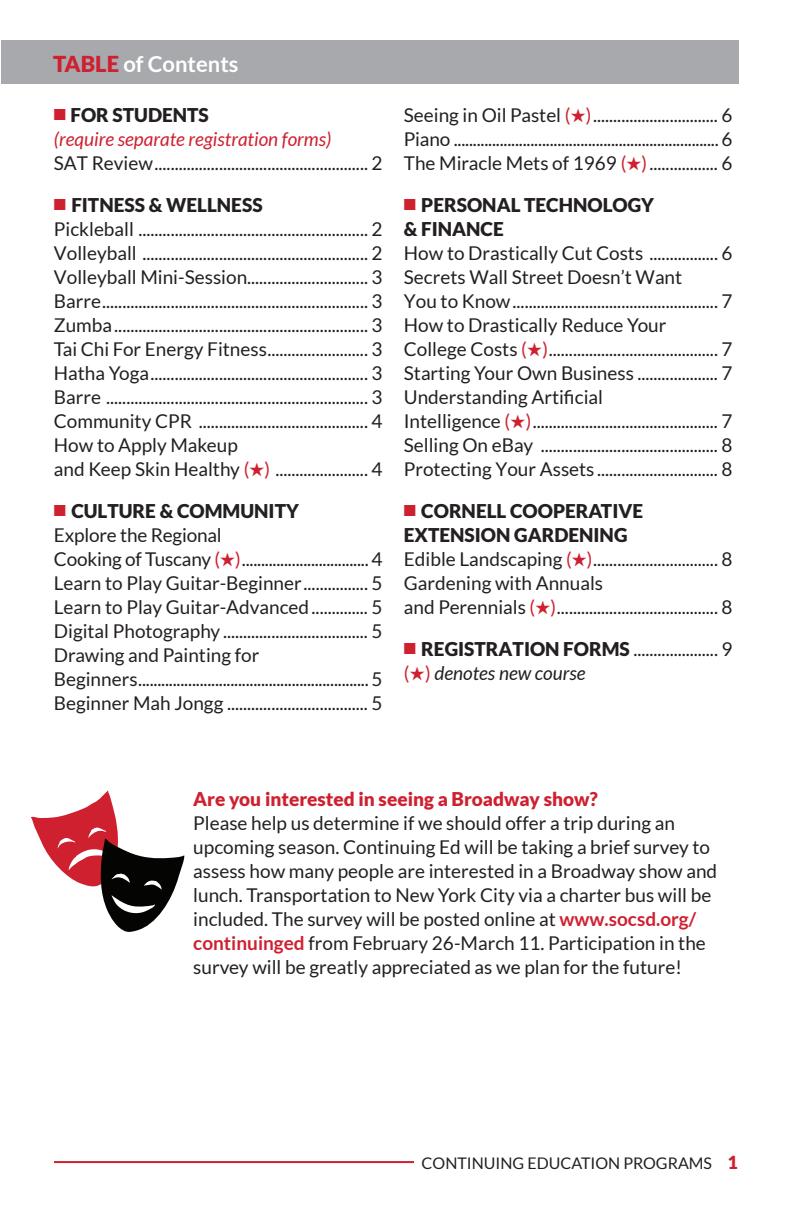
<style>
.page{position:relative;width:792px;height:1224px;background:#fff}
.page>*{position:absolute;margin:0;border:0;box-sizing:border-box;transform-origin:0 0}
.t1{font:700 22px "Lato";color:#fff}
.t2{font:19px/24px "Lato";color:#231f20}
.t3{font:italic 19px/24px "Lato";color:#cf2030}
.t4{font:900 19px "Lato";color:#cf2030}
.t5{font:900 19px/24px "Lato";color:#231f20}
.t6{font:16px "Lato";color:#231f20}
.s1{font-weight:900;color:#cf2030}
.s2{font-weight:900;font-style:normal;color:#231f20}
.s3{color:#cf2030}
.s4{font-weight:900}
.s5{font-style:italic}
.s6{font-weight:700;color:#cf2030}
.s7{font-weight:900;font-size:18px;color:#cf2030}
</style>
<div class="page">
<div style="left:1px;top:40px;width:738px;height:44px;background:#a8a9ad"></div>
<hr style="left:54px;top:1161px;width:360px;height:2px;background:#cf2030">
<svg style="left:31px;top:791px;width:154px;height:141px"></svg>
<p class="t1" style="left:53px;top:51px;width:187px"><span class="s1">TABLE</span> of Contents</p>
<p class="t3" style="left:54px;top:103px;width:279px">■ <span class="s2">FOR STUDENTS<br></span>(require separate registration forms)</p>
<p class="t2" style="left:54px;top:151px;width:330px">SAT Review..................................................... 2</p>
<p class="t2" style="left:54px;top:193px;width:330px"><span class="s3">■</span> <span class="s4">FITNESS &amp; WELLNESS<br></span>Pickleball ......................................................... 2<br>Volleyball ........................................................ 2<br>Volleyball Mini-Session.............................. 3<br>Barre.................................................................. 3<br>Zumba............................................................... 3<br>Tai Chi For Energy Fitness......................... 3<br>Hatha Yoga...................................................... 3<br>Barre ................................................................. 3<br>Community CPR .......................................... 4<br>How to Apply Makeup<br>and Keep Skin Healthy <span class="s3">(★)</span> ....................... 4</p>
<p class="t2" style="left:54px;top:499px;width:330px"><span class="s3">■</span> <span class="s4">CULTURE &amp; COMMUNITY<br></span>Explore the Regional<br>Cooking of Tuscany <span class="s3">(★)</span>................................. 4<br>Learn to Play Guitar-Beginner................ 5<br>Learn to Play Guitar-Advanced.............. 5<br>Digital Photography .................................... 5<br>Drawing and Painting for Beginners............................................................ 5<br>Beginner Mah Jongg ................................... 5</p>
<p class="t2" style="left:404px;top:103px;width:330px;text-align:justify">Seeing in Oil Pastel <span class="s3">(★)</span>............................... 6<br>Piano ..................................................................... 6<br>The Miracle Mets of 1969 <span class="s3">(★)</span>................. 6</p>
<p class="t5" style="left:404px;top:193px;width:252px"><span class="s3">■</span> PERSONAL TECHNOLOGY &amp; FINANCE</p>
<p class="t2" style="left:404px;top:241px;width:330px">How to Drastically Cut Costs ................. 6<br>Secrets Wall Street Doesn’t Want<br>You to Know................................................... 7<br>How to Drastically Reduce Your College Costs <span class="s3">(★)</span>.......................................... 7<br>Starting Your Own Business .................... 7<br>Understanding Artificial<br>Intelligence <span class="s3">(★)</span>.............................................. 7<br>Selling On eBay ............................................ 8<br>Protecting Your Assets .............................. 8</p>
<p class="t2" style="left:404px;top:499px;width:330px"><span class="s3">■</span> <span class="s4">CORNELL COOPERATIVE EXTENSION GARDENING<br></span>Edible Landscaping <span class="s3">(★)</span>............................... 8<br>Gardening with Annuals<br>and Perennials <span class="s3">(★)</span>........................................ 8</p>
<p class="t2" style="left:404px;top:637px;width:330px"><span class="s3">■</span> <span class="s4">REGISTRATION FORMS</span> ..................... 9 <span class="s3">(★)</span> <span class="s5">denotes new course</span></p>
<p class="t4" style="left:193px;top:788px;width:406px">Are you interested in seeing a Broadway show?</p>
<p class="t2" style="left:193px;top:811px;width:525px">Please help us determine if we should offer a trip during an upcoming season. Continuing Ed will be taking a brief survey to assess how many people are interested in a Broadway show and lunch. Transportation to New York City via a charter bus will be included. The survey will be posted online at <span class="s6">www.socsd.org/ continuinged</span> from February 26-March 11. Participation in the survey will be greatly appreciated as we plan for the future!</p>
<p class="t6" style="left:422px;top:1154px;width:318px">CONTINUING EDUCATION PROGRAMS <span class="s7">1</span></p>
</div>
